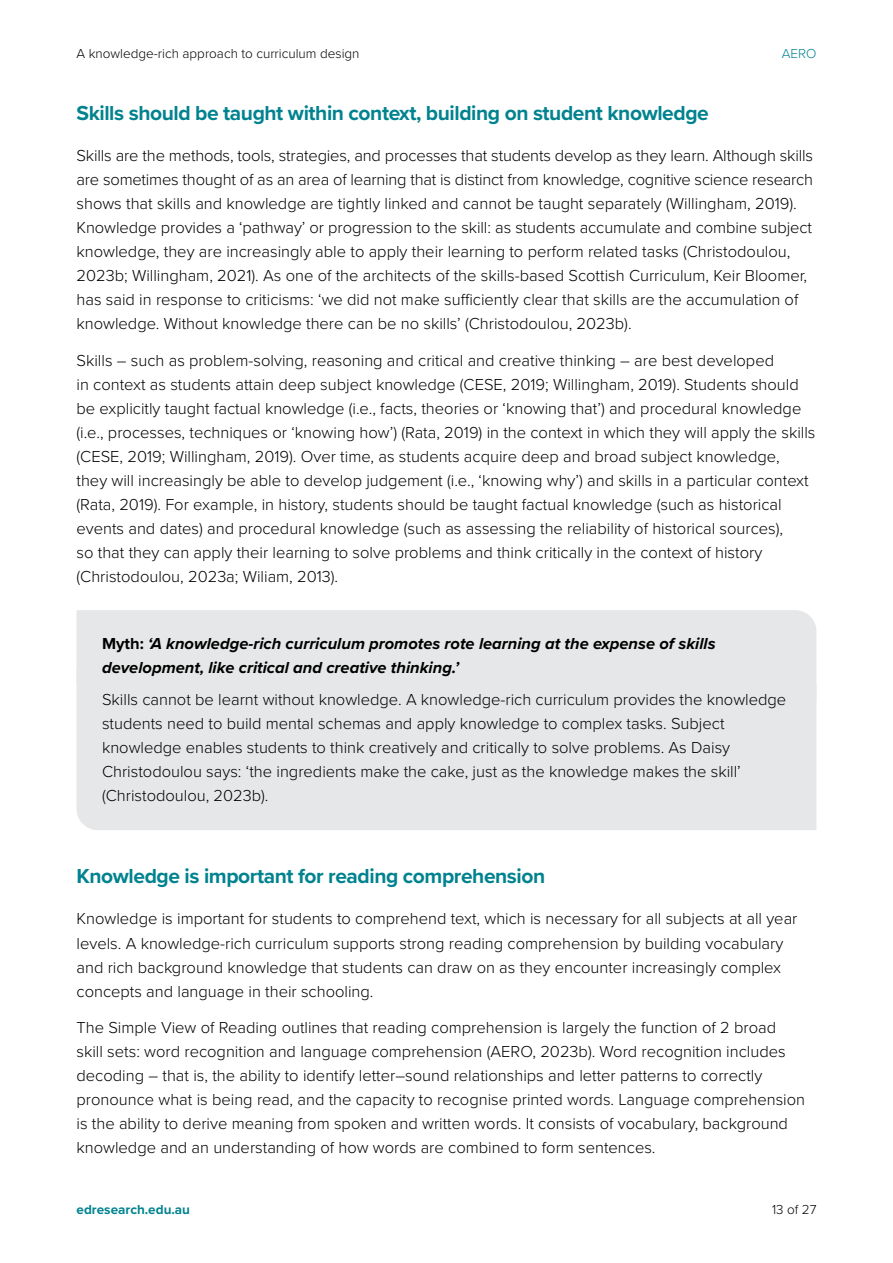
<style>
.page{position:relative;width:893px;height:1263px;background:#fff}
.page>*{position:absolute;margin:0;border:0;box-sizing:border-box;transform-origin:0 0}
.t1{font:700 21px "Proxima Nova";letter-spacing:-.02em;color:#01838f}
.Description_box{font:300 16.5px/24px "Proxima Nova";color:#000}
.Description_box-2{font:italic 700 16.5px/24px "Proxima Nova";color:#000}
.t2{font:300 13.5px "Proxima Nova";color:#000}
.t3{font:700 13.5px "Proxima Nova";color:#01838f}
.t4{font:300 13.5px "Proxima Nova";color:#01838f}
.s1{font-style:normal}
</style>
<div class="page">
<div style="left:77px;top:610px;width:739px;height:57px;background:#e6e7e8"></div>
<div style="left:77px;top:667px;width:739px;height:163px;background:#e6e7e8"></div>
<p class="t2" style="left:77px;top:43px;width:284px">A knowledge-rich approach to curriculum design</p>
<p class="t4" style="left:782px;top:43px;width:36px">AERO</p>
<h2 class="t1" style="left:77px;top:98px;width:634px">Skills should be taught within context, building on student knowledge</h2>
<p class="Description_box" style="left:77px;top:143px;width:738px">Skills are the methods, tools, strategies, and processes that students develop as they learn. Although skills are sometimes thought of as an area of learning that is distinct from knowledge, cognitive science research shows that skills and knowledge are tightly linked and cannot be taught separately (Willingham, 2019).<br>Knowledge provides a ‘pathway’ or progression to the skill: as students accumulate and combine subject knowledge, they are increasingly able to apply their learning to perform related tasks (Christodoulou, 2023b; Willingham, 2021). As one of the architects of the skills-based Scottish Curriculum, Keir Bloomer, has said in response to criticisms: ‘we did not make sufficiently clear that skills are the accumulation of knowledge. Without knowledge there can be no skills’ (Christodoulou, 2023b).</p>
<p class="Description_box" style="left:77px;top:348px;width:740px">Skills – such as problem-solving, reasoning and critical and creative thinking – are best developed<br>in context as students attain deep subject knowledge (CESE, 2019; Willingham, 2019). Students should be explicitly taught factual knowledge (i.e., facts, theories or ‘knowing that’) and procedural knowledge (i.e., processes, techniques or ‘knowing how’) (Rata, 2019) in the context in which they will apply the skills (CESE, 2019; Willingham, 2019). Over time, as students acquire deep and broad subject knowledge,<br>they will increasingly be able to develop judgement (i.e., ‘knowing why’) and skills in a particular context (Rata, 2019). For example, in history, students should be taught factual knowledge (such as historical events and dates) and procedural knowledge (such as assessing the reliability of historical sources),<br>so that they can apply their learning to solve problems and think critically in the context of history (Christodoulou, 2023a; Wiliam, 2013).</p>
<p class="Description_box-2" style="left:102px;top:631px;width:615px"><span class="s1">Myth:</span> ‘A knowledge-rich curriculum promotes rote learning at the expense of skills development, like critical and creative thinking.’</p>
<p class="Description_box" style="left:102px;top:687px;width:686px">Skills cannot be learnt without knowledge. A knowledge-rich curriculum provides the knowledge students need to build mental schemas and apply knowledge to complex tasks. Subject knowledge enables students to think creatively and critically to solve problems. As Daisy Christodoulou says: ‘the ingredients make the cake, just as the knowledge makes the skill’ (Christodoulou, 2023b).</p>
<h2 class="t1" style="left:77px;top:861px;width:470px">Knowledge is important for reading comprehension</h2>
<p class="Description_box" style="left:77px;top:906px;width:722px">Knowledge is important for students to comprehend text, which is necessary for all subjects at all year levels. A knowledge-rich curriculum supports strong reading comprehension by building vocabulary and rich background knowledge that students can draw on as they encounter increasingly complex concepts and language in their schooling.</p>
<p class="Description_box" style="left:77px;top:1015px;width:730px">The Simple View of Reading outlines that reading comprehension is largely the function of 2 broad skill sets: word recognition and language comprehension (AERO, 2023b). Word recognition includes decoding – that is, the ability to identify letter–sound relationships and letter patterns to correctly pronounce what is being read, and the capacity to recognise printed words. Language comprehension is the ability to derive meaning from spoken and written words. It consists of vocabulary, background knowledge and an understanding of how words are combined to form sentences.</p>
<p class="t3" style="left:77px;top:1200px;width:115px">edresearch.edu.au</p>
<p class="t2" style="left:772px;top:1200px;width:46px">13 of 27</p>
</div>
